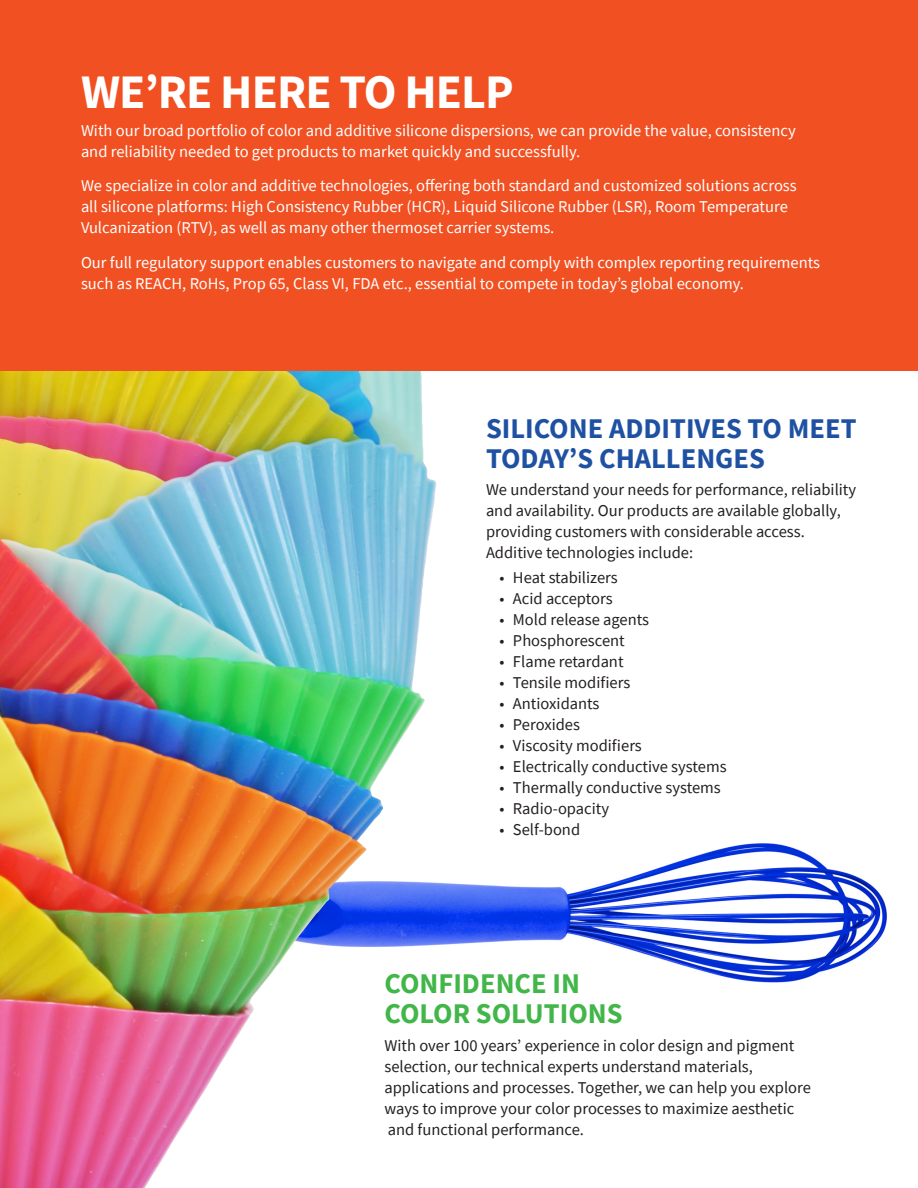
<style>
.page{position:relative;width:918px;height:1188px;background:#fff}
.page>*{position:absolute;margin:0;border:0;box-sizing:border-box;transform-origin:0 0}
.t1{font:700 48px "Source Sans Pro";letter-spacing:-.02em;color:#fff}
.t2{font:700 28.5px/30px "Source Sans Pro";color:#1f51a3}
.t3{font:700 28.5px/30px "Source Sans Pro";color:#42b649}
.t4{font:16.5px/21px "Source Sans Pro";color:#231f20}
.t5{font:16.5px/21px "Source Sans Pro";color:#fff}
</style>
<div class="page">
<img style="left:437px;top:843px;width:450px;height:140px">
<img style="left:0;top:370px;width:437px;height:818px">
<div style="left:0;top:0;width:918px;height:370px;background:#f15122"></div>
<p class="t1" style="left:81px;top:60px;width:434px">WE’RE HERE TO HELP</p>
<p class="t5" style="left:81px;top:120px;width:716px">With our broad portfolio of color and additive silicone dispersions, we can provide the value, consistency and reliability needed to get products to market quickly and successfully.</p>
<p class="t5" style="left:81px;top:175px;width:717px">We specialize in color and additive technologies, offering both standard and customized solutions across all silicone platforms: High Consistency Rubber (HCR), Liquid Silicone Rubber (LSR), Room Temperature<br>Vulcanization (RTV), as well as many other thermoset carrier systems.</p>
<p class="t5" style="left:81px;top:252px;width:741px">Our full regulatory support enables customers to navigate and comply with complex reporting requirements such as REACH, RoHs, Prop 65, Class VI, FDA etc., essential to compete in today’s global economy.</p>
<p class="t2" style="left:486px;top:413px;width:372px">SILICONE ADDITIVES TO MEET<br>TODAY’S CHALLENGES</p>
<p class="t4" style="left:486px;top:479px;width:372px">We understand your needs for performance, reliability and availability. Our products are available globally, providing customers with considerable access.<br>Additive technologies include:</p>
<p class="t4" style="left:500px;top:567px;width:120px">• Heat stabilizers</p>
<p class="t4" style="left:500px;top:588px;width:115px">• Acid acceptors</p>
<p class="t4" style="left:500px;top:609px;width:151px">• Mold release agents</p>
<p class="t4" style="left:500px;top:630px;width:127px">• Phosphorescent</p>
<p class="t4" style="left:500px;top:651px;width:126px">• Flame retardant</p>
<p class="t4" style="left:500px;top:672px;width:132px">• Tensile modifiers</p>
<p class="t4" style="left:500px;top:693px;width:102px">• Antioxidants</p>
<p class="t4" style="left:500px;top:714px;width:82px">• Peroxides</p>
<p class="t4" style="left:500px;top:735px;width:144px">• Viscosity modifiers</p>
<p class="t4" style="left:500px;top:756px;width:229px">• Electrically conductive systems</p>
<p class="t4" style="left:500px;top:777px;width:223px">• Thermally conductive systems</p>
<p class="t4" style="left:500px;top:798px;width:111px">• Radio-opacity</p>
<p class="t4" style="left:500px;top:819px;width:82px">• Self-bond</p>
<p class="t3" style="left:384px;top:968px;width:240px">CONFIDENCE IN<br>COLOR SOLUTIONS</p>
<p class="t4" style="left:384px;top:1035px;width:428px">With over 100 years’ experience in color design and pigment selection, our technical experts understand materials, applications and processes. Together, we can help you explore ways to improve your color processes to maximize aesthetic and functional performance.</p>
</div>
